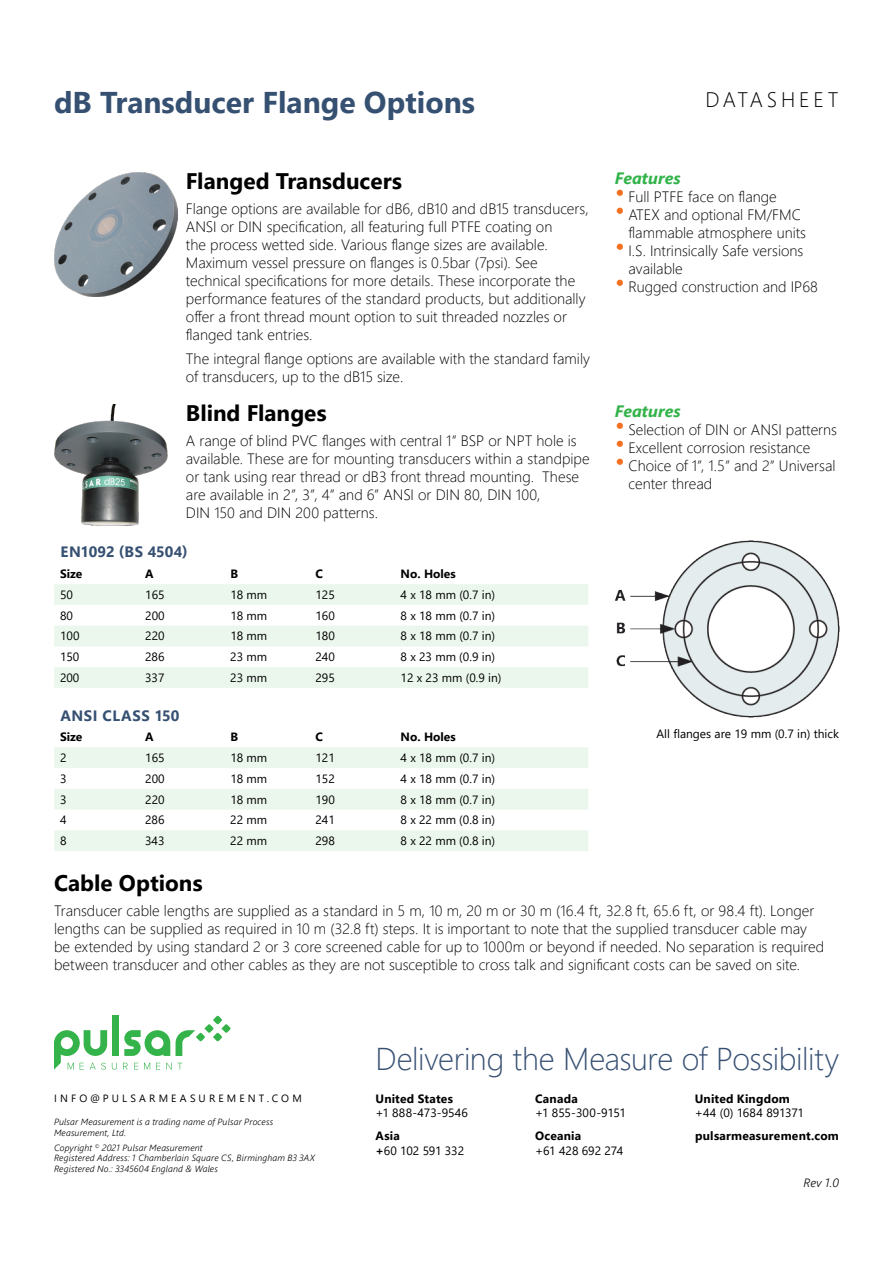
<style>
.page{position:relative;width:893px;height:1263px;background:#fff}
.page>*{position:absolute;margin:0;border:0;box-sizing:border-box;transform-origin:0 0}
.t1{font:300 31.5px "Segoe UI";letter-spacing:-.015em;color:#375073}
.t2{font:700 30px "Segoe UI";color:#365072}
.t3{font:700 22.5px "Segoe UI";color:#000}
.t4{font:300 21px "Segoe UI";letter-spacing:.185em;color:#000}
.t5{font:italic 700 16.5px "Segoe UI";letter-spacing:.005em;color:#33b34a}
.t6{font:300 15px/18px "Segoe UI";color:#000}
.t7{font:700 15px "Segoe UI";color:#365072}
.t8{font:700 15px "Segoe UI";letter-spacing:.045em;color:#365072}
.t9{font:12px/14.4px "Segoe UI";color:#000}
.t10{font:700 12px "Segoe UI";letter-spacing:.015em;color:#000}
.t11{font:12px "Segoe UI";letter-spacing:.02em;color:#000}
.t12{font:italic 300 12px "Segoe UI";color:#000}
.t13{font:10.5px "Segoe UI";letter-spacing:.3em;color:#000}
.t14{font:italic 300 9px/10.5px "Segoe UI";letter-spacing:.02em;color:#000}
.s1{font-size:26.25px;color:#f37021}
.s2{font-weight:700}
</style>
<div class="page">
<div style="left:112px;top:1016px;width:7px;height:40px;background:#33b34a"></div>
<svg style="left:124px;top:1030px;width:46px;height:26px"></svg>
<svg style="left:176px;top:1016px;width:55px;height:40px"></svg>
<svg style="left:54px;top:1030px;width:63px;height:39px"></svg>
<svg style="left:123px;top:1063px;width:5px;height:6px"></svg>
<svg style="left:134px;top:1063px;width:4px;height:6px"></svg>
<svg style="left:144px;top:1063px;width:6px;height:6px"></svg>
<svg style="left:156px;top:1063px;width:4px;height:6px"></svg>
<svg style="left:166px;top:1063px;width:16px;height:6px"></svg>
<img style="left:54px;top:405px;width:114px;height:120px">
<img style="left:54px;top:172px;width:123px;height:125px">
<img style="left:615px;top:540px;width:224px;height:177px">
<svg style="left:54px;top:584px;width:534px;height:104px;fill:#ebf7ed"></svg>
<svg style="left:54px;top:747px;width:534px;height:104px;fill:#ebf7ed"></svg>
<h2 class="t2" style="left:54px;top:74px;width:423px">dB Transducer Flange Options</h2>
<h3 class="t3" style="left:186px;top:160px;width:217px">Flanged Transducers</h3>
<p class="t6" style="left:186px;top:198px;width:404px">Flange options are available for dB6, dB10 and dB15 transducers, ANSI or DIN specification, all featuring full PTFE coating on<br>the process wetted side. Various flange sizes are available.<br>Maximum vessel pressure on flanges is 0.5bar (7psi). See technical specifications for more details. These incorporate the performance features of the standard products, but additionally offer a front thread mount option to suit threaded nozzles or flanged tank entries.</p>
<p class="t6" style="left:186px;top:349px;width:406px">The integral flange options are available with the standard family of transducers, up to the dB15 size.</p>
<h3 class="t3" style="left:186px;top:392px;width:142px">Blind Flanges</h3>
<p class="t6" style="left:186px;top:430px;width:405px">A range of blind PVC flanges with central 1” BSP or NPT hole is available. These are for mounting transducers within a standpipe or tank using rear thread or dB3 front thread mounting. These are available in 2”, 3”, 4” and 6” ANSI or DIN 80, DIN 100,<br>DIN 150 and DIN 200 patterns.</p>
<p class="t7" style="left:60px;top:538px;width:129px">EN1092 (BS 4504)</p>
<p class="t10" style="left:60px;top:563px;width:24px">Size</p>
<p class="t10" style="left:145px;top:563px;width:10px">A</p>
<p class="t10" style="left:230px;top:563px;width:9px">B</p>
<p class="t10" style="left:315px;top:563px;width:9px">C</p>
<p class="t10" style="left:401px;top:563px;width:57px">No. Holes</p>
<p class="t9" style="left:60px;top:586px;width:14px">50</p>
<p class="t9" style="left:145px;top:586px;width:21px">165</p>
<p class="t9" style="left:230px;top:586px;width:38px">18 mm</p>
<p class="t9" style="left:315px;top:586px;width:21px">125</p>
<p class="t9" style="left:401px;top:586px;width:96px">4 x 18 mm (0.7 in)</p>
<p class="t9" style="left:60px;top:607px;width:14px">80</p>
<p class="t9" style="left:145px;top:607px;width:21px">200</p>
<p class="t9" style="left:230px;top:607px;width:38px">18 mm</p>
<p class="t9" style="left:315px;top:607px;width:21px">160</p>
<p class="t9" style="left:401px;top:607px;width:96px">8 x 18 mm (0.7 in)</p>
<p class="t9" style="left:60px;top:628px;width:21px">100</p>
<p class="t9" style="left:145px;top:628px;width:21px">220</p>
<p class="t9" style="left:230px;top:628px;width:38px">18 mm</p>
<p class="t9" style="left:315px;top:628px;width:21px">180</p>
<p class="t9" style="left:401px;top:628px;width:96px">8 x 18 mm (0.7 in)</p>
<p class="t9" style="left:60px;top:649px;width:21px">150</p>
<p class="t9" style="left:145px;top:649px;width:21px">286</p>
<p class="t9" style="left:230px;top:649px;width:38px">23 mm</p>
<p class="t9" style="left:315px;top:649px;width:21px">240</p>
<p class="t9" style="left:401px;top:649px;width:96px">8 x 23 mm (0.9 in)</p>
<p class="t9" style="left:60px;top:669px;width:21px">200</p>
<p class="t9" style="left:145px;top:669px;width:21px">337</p>
<p class="t9" style="left:230px;top:669px;width:38px">23 mm</p>
<p class="t9" style="left:315px;top:669px;width:21px">295</p>
<p class="t9" style="left:401px;top:669px;width:102px">12 x 23 mm (0.9 in)</p>
<p class="t8" style="left:60px;top:701px;width:121px">ANSI CLASS 150</p>
<p class="t10" style="left:60px;top:726px;width:24px">Size</p>
<p class="t10" style="left:145px;top:726px;width:10px">A</p>
<p class="t10" style="left:230px;top:726px;width:9px">B</p>
<p class="t10" style="left:315px;top:726px;width:9px">C</p>
<p class="t10" style="left:401px;top:726px;width:57px">No. Holes</p>
<p class="t9" style="left:60px;top:749px;width:8px">2</p>
<p class="t9" style="left:145px;top:749px;width:21px">165</p>
<p class="t9" style="left:230px;top:749px;width:38px">18 mm</p>
<p class="t9" style="left:315px;top:749px;width:21px">121</p>
<p class="t9" style="left:401px;top:749px;width:96px">4 x 18 mm (0.7 in)</p>
<p class="t9" style="left:60px;top:770px;width:8px">3</p>
<p class="t9" style="left:145px;top:770px;width:21px">200</p>
<p class="t9" style="left:230px;top:770px;width:38px">18 mm</p>
<p class="t9" style="left:315px;top:770px;width:21px">152</p>
<p class="t9" style="left:401px;top:770px;width:96px">4 x 18 mm (0.7 in)</p>
<p class="t9" style="left:60px;top:791px;width:8px">3</p>
<p class="t9" style="left:145px;top:791px;width:21px">220</p>
<p class="t9" style="left:230px;top:791px;width:38px">18 mm</p>
<p class="t9" style="left:315px;top:791px;width:21px">190</p>
<p class="t9" style="left:401px;top:791px;width:96px">8 x 18 mm (0.7 in)</p>
<p class="t9" style="left:60px;top:812px;width:8px">4</p>
<p class="t9" style="left:145px;top:812px;width:21px">286</p>
<p class="t9" style="left:230px;top:812px;width:38px">22 mm</p>
<p class="t9" style="left:315px;top:812px;width:21px">241</p>
<p class="t9" style="left:401px;top:812px;width:96px">8 x 22 mm (0.8 in)</p>
<p class="t9" style="left:60px;top:832px;width:8px">8</p>
<p class="t9" style="left:145px;top:832px;width:21px">343</p>
<p class="t9" style="left:230px;top:832px;width:38px">22 mm</p>
<p class="t9" style="left:315px;top:832px;width:21px">298</p>
<p class="t9" style="left:401px;top:832px;width:96px">8 x 22 mm (0.8 in)</p>
<h3 class="t4" style="left:705px;top:79px;width:135px">DATASHEET</h3>
<p class="t5" style="left:615px;top:163px;width:67px">Features</p>
<p class="t6" style="left:615px;top:187px;width:163px"><span class="s1">•</span> Full PTFE face on flange</p>
<p class="t6" style="left:628px;top:205px;width:179px;text-indent:-14px"><span class="s1">•</span> ATEX and optional FM/FMC flammable atmosphere units</p>
<p class="t6" style="left:628px;top:241px;width:176px;text-indent:-14px"><span class="s1">•</span> I.S. Intrinsically Safe versions available</p>
<p class="t6" style="left:615px;top:277px;width:204px"><span class="s1">•</span> Rugged construction and IP68</p>
<p class="t5" style="left:615px;top:395px;width:67px">Features</p>
<p class="t6" style="left:615px;top:419px;width:224px"><span class="s1">•</span> Selection of DIN or ANSI patterns</p>
<p class="t6" style="left:615px;top:437px;width:197px"><span class="s1">•</span> Excellent corrosion resistance</p>
<p class="t6" style="left:628px;top:455px;width:209px;text-indent:-14px"><span class="s1">•</span> Choice of 1”, 1.5” and 2” Universal center thread</p>
<p class="t9" style="left:656px;top:726px;width:184px">All flanges are 19 mm (0.7 in) thick</p>
<h3 class="t3" style="left:54px;top:861px;width:150px">Cable Options</h3>
<p class="t6" style="left:54px;top:900px;width:772px">Transducer cable lengths are supplied as a standard in 5 m, 10 m, 20 m or 30 m (16.4 ft, 32.8 ft, 65.6 ft, or 98.4 ft). Longer lengths can be supplied as required in 10 m (32.8 ft) steps. It is important to note that the supplied transducer cable may be extended by using standard 2 or 3 core screened cable for up to 1000m or beyond if needed. No separation is required between transducer and other cables as they are not susceptible to cross talk and significant costs can be saved on site.</p>
<h1 class="t1" style="left:376px;top:1029px;width:465px">Delivering the Measure of Possibility</h1>
<p class="t13" style="left:54px;top:1088px;width:249px">INFO@PULSARMEASUREMENT.COM</p>
<p class="t10" style="left:695px;top:1087px;width:97px">United Kingdom</p>
<p class="t9" style="left:695px;top:1104px;width:111px">+44 (0) 1684 891371</p>
<p class="t10" style="left:375px;top:1087px;width:79px">United States</p>
<p class="t11" style="left:375px;top:1101px;width:94px">+1 888-473-9546</p>
<p class="t10" style="left:535px;top:1087px;width:44px">Canada</p>
<p class="t9" style="left:535px;top:1104px;width:92px">+1 855-300-9151</p>
<p class="t14" style="left:54px;top:1115px;width:221px">Pulsar Measurement is a trading name of Pulsar Process<br>Measurement, Ltd.</p>
<p class="t14" style="left:54px;top:1141px;width:263px">Copyright <sup>©</sup> 2021 Pulsar Measurement<br>Registered Address: 1 Chamberlain Square CS, Birmingham B3 3AX<br>Registered No.: 3345604 England &amp; Wales</p>
<p class="t9" style="left:375px;top:1128px;width:90px"><span class="s2">Asia<br>+</span>60 102 591 332</p>
<p class="t10" style="left:695px;top:1125px;width:145px">pulsarmeasurement.com</p>
<p class="t10" style="left:535px;top:1125px;width:48px">Oceania</p>
<p class="t9" style="left:535px;top:1142px;width:90px">+61 428 692 274</p>
<p class="t12" style="left:803px;top:1171px;width:37px">Rev 1.0</p>
</div>
